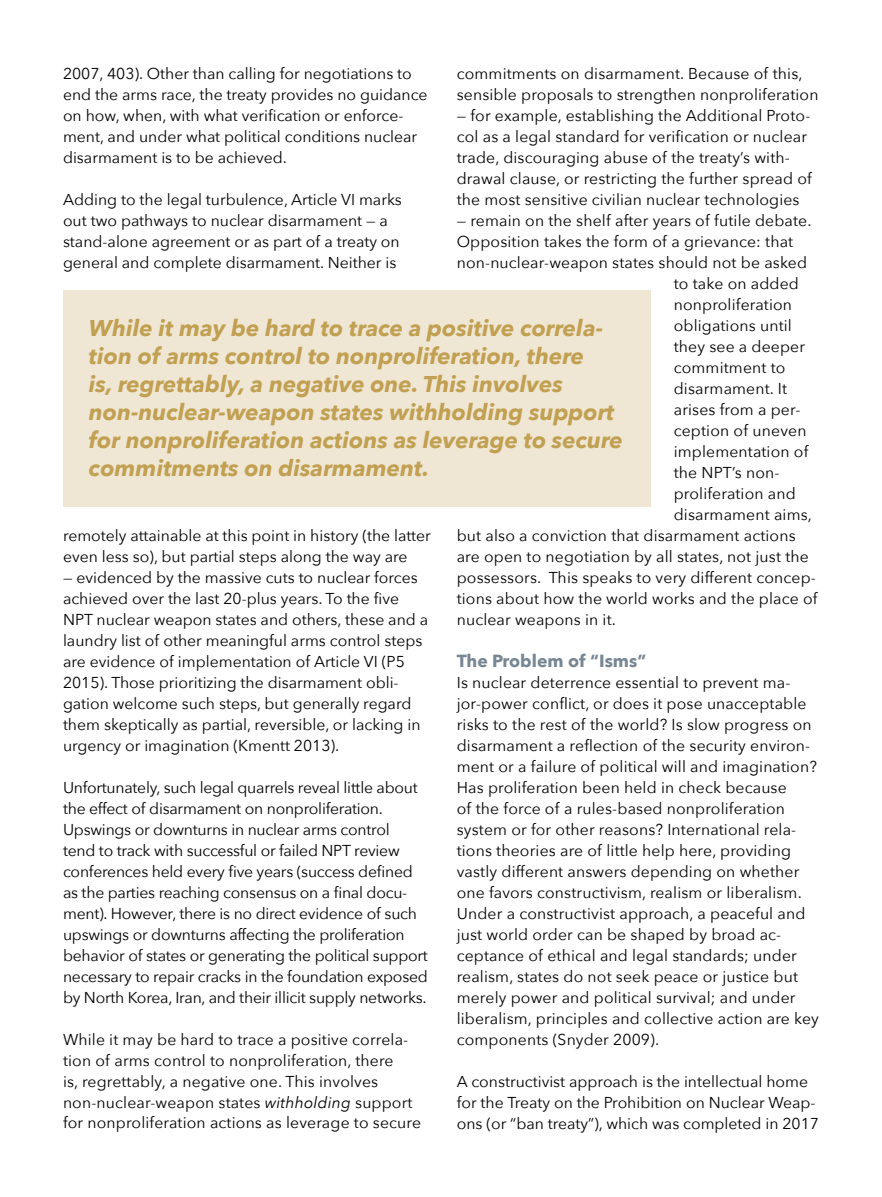
<style>
.page{position:relative;width:882px;height:1197px;background:#fff}
.page>*{position:absolute;margin:0;border:0;box-sizing:border-box;transform-origin:0 0}
.t1{font:italic 700 22.75px/28px "Avenir Next";color:#c1a052}
.t2{font:700 17.5px "Avenir Next";color:#778693}
.t3{font:15.75px/21px "Avenir Next";letter-spacing:.005em;color:#000}
.t4{font:15.75px/21px "Avenir Next";letter-spacing:-.015em;color:#000}
.s1{font-style:italic}
</style>
<div class="page">
<div style="left:63px;top:291px;width:587px;height:216px;background:#efe6d4"></div>
<p class="t3" style="left:63px;top:62px;width:366px">2007, 403). Other than calling for negotiations to end the arms race, the treaty provides no guidance on how, when, with what verification or enforce&shy;ment, and under what political conditions nuclear disarmament is to be achieved.</p>
<p class="t3" style="left:63px;top:188px;width:340px">Adding to the legal turbulence, Article VI marks out two pathways to nuclear disarmament — a stand-alone agreement or as part of a treaty on general and complete disarmament. Neither is</p>
<p class="t3" style="left:457px;top:62px;width:363px">commitments on disarmament. Because of this, sensible proposals to strengthen nonproliferation</p>
<p class="t3" style="left:457px;top:104px;width:357px">— for example, establishing the Additional Proto&shy;col as a legal standard for verification or nuclear trade, discouraging abuse of the treaty’s with&shy;drawal clause, or restricting the further spread of the most sensitive civilian nuclear technologies</p>
<p class="t3" style="left:457px;top:209px;width:356px">— remain on the shelf after years of futile debate.</p>
<p class="t3" style="left:457px;top:230px;width:338px">Opposition takes the form of a grievance: that</p>
<p class="t3" style="left:457px;top:251px;width:352px">non-nuclear-weapon states should not be asked</p>
<p class="t3" style="left:674px;top:272px;width:127px">to take on added</p>
<p class="t3" style="left:674px;top:293px;width:120px">nonproliferation</p>
<p class="t3" style="left:674px;top:314px;width:120px">obligations until</p>
<p class="t3" style="left:674px;top:335px;width:133px">they see a deeper</p>
<p class="t3" style="left:674px;top:356px;width:113px">commitment to</p>
<p class="t3" style="left:674px;top:377px;width:115px">disarmament. It</p>
<p class="t3" style="left:674px;top:398px;width:128px">arises from a per-</p>
<p class="t3" style="left:674px;top:419px;width:134px">ception of uneven</p>
<p class="t3" style="left:674px;top:440px;width:136px">implementation of</p>
<p class="t3" style="left:674px;top:461px;width:107px">the NPT’s non-</p>
<p class="t3" style="left:674px;top:482px;width:124px">proliferation and</p>
<p class="t3" style="left:674px;top:503px;width:140px">disarmament aims,</p>
<p class="t3" style="left:457px;top:524px;width:340px">but also a conviction that disarmament actions</p>
<p class="t3" style="left:457px;top:545px;width:354px">are open to negotiation by all states, not just the</p>
<p class="t3" style="left:457px;top:566px;width:361px">possessors. This speaks to very different concep-</p>
<p class="t3" style="left:457px;top:587px;width:362px">tions about how the world works and the place of</p>
<p class="t3" style="left:457px;top:608px;width:161px">nuclear weapons in it.</p>
<p class="t2" style="left:457px;top:645px;width:191px">The Problem of “Isms”</p>
<p class="t3" style="left:457px;top:671px;width:364px">Is nuclear deterrence essential to prevent ma&shy;jor-power conflict, or does it pose unacceptable risks to the rest of the world? Is slow progress on disarmament a reflection of the security environ&shy;ment or a failure of political will and imagination?<br>Has proliferation been held in check because<br>of the force of a rules-based nonproliferation system or for other reasons? International rela&shy;tions theories are of little help here, providing vastly different answers depending on whether one favors constructivism, realism or liberalism.<br>Under a constructivist approach, a peaceful and just world order can be shaped by broad ac&shy;ceptance of ethical and legal standards; under realism, states do not seek peace or justice but merely power and political survival; and under liberalism, principles and collective action are key components (Snyder 2009).</p>
<p class="t3" style="left:457px;top:1070px;width:364px">A constructivist approach is the intellectual home for the Treaty on the Prohibition on Nuclear Weap&shy;ons (or “ban treaty”), which was completed in 2017</p>
<p class="t1" style="left:89px;top:314px;width:535px">While it may be hard to trace a positive correla&shy;tion of arms control to nonproliferation, there<br>is, regrettably, a negative one. This involves non-nuclear-weapon states withholding support for nonproliferation actions as leverage to secure commitments on disarmament.</p>
<p class="t3" style="left:63px;top:524px;width:369px">remotely attainable at this point in history (the latter even less so), but partial steps along the way are</p>
<p class="t3" style="left:63px;top:566px;width:367px">— evidenced by the massive cuts to nuclear forces achieved over the last 20-plus years. To the five NPT nuclear weapon states and others, these and a laundry list of other meaningful arms control steps are evidence of implementation of Article VI (P5<br>2015). Those prioritizing the disarmament obli&shy;gation welcome such steps, but generally regard them skeptically as partial, reversible, or lacking in urgency or imagination (Kmentt 2013).</p>
<p class="t4" style="left:63px;top:776px;width:366px">Unfortunately, such legal quarrels reveal little about the effect of disarmament on nonproliferation.<br>Upswings or downturns in nuclear arms control<br>tend to track with successful or failed NPT review conferences held every five years (success defined as the parties reaching consensus on a final docu&shy;ment). However, there is no direct evidence of such upswings or downturns affecting the proliferation behavior of states or generating the political support necessary to repair cracks in the foundation exposed by North Korea, Iran, and their illicit supply networks.</p>
<p class="t3" style="left:63px;top:1028px;width:360px">While it may be hard to trace a positive correla&shy;tion of arms control to nonproliferation, there<br>is, regrettably, a negative one. This involves non-nuclear-weapon states <span class="s1">withholding</span> support for nonproliferation actions as leverage to secure</p>
</div>
